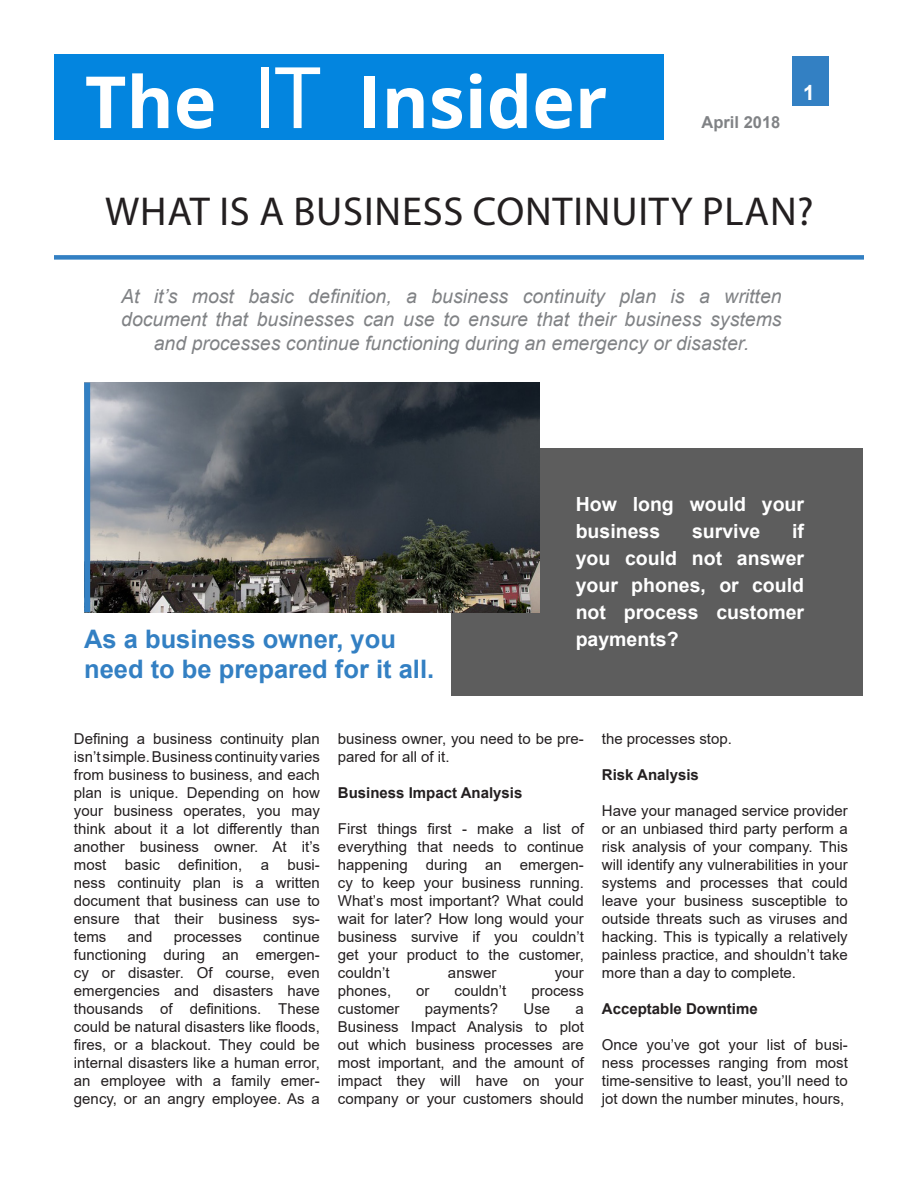
<style>
.page{position:relative;width:918px;height:1188px;background:#fff}
.page>*{position:absolute;margin:0;border:0;box-sizing:border-box;transform-origin:0 0}
.t1{font:700 72px "Open Sans";color:#fff}
.t2{font:40.5px "Myriad Pro";letter-spacing:.02em;color:#231f20}
.t3{font:700 25.5px/30.6px "Arial";color:#3380c3}
.t4{font:700 21px "Arial";color:#fff}
.t5{font:italic 19.5px/23.2px "Arial";color:#808285;text-align:center}
.t6{font:700 19.5px/27px "Arial";color:#fff}
.t7{font:700 16.5px "Arial";color:#808285}
.t8{font:15px/18px "Arial";color:#231f20;text-align:justify}
.t9{font:700 15px "Arial";color:#231f20}
.s1{font-family:"Myriad Pro";font-weight:400;font-size:90px}
</style>
<div class="page">
<div style="left:792px;top:56px;width:37px;height:50px;background:#3380c3"></div>
<div style="left:54px;top:255px;width:810px;height:5px;background:#3380c3"></div>
<div style="left:451px;top:448px;width:412px;height:248px;background:#5d5d5d"></div>
<img style="left:90px;top:383px;width:449px;height:229px">
<div style="left:84px;top:383px;width:6px;height:229px;background:#3380c3"></div>
<div style="left:54px;top:54px;width:609px;height:85px;background:#0385df"></div>
<p class="t1" style="left:85px;top:51px;width:524px">The <span class="s1">IT</span> Insider</p>
<p class="t7" style="left:702px;top:111px;width:80px">April 2018</p>
<p class="t4" style="left:804px;top:78px;width:11px">1</p>
<p class="t2" style="left:105px;top:186px;width:710px">WHAT IS A BUSINESS CONTINUITY PLAN?</p>
<p class="t5" style="left:121px;top:285px;width:662px">At it’s most basic definition, a business continuity plan is a written document that businesses can use to ensure that their business systems and processes continue functioning during an emergency or disaster.</p>
<p class="t3" style="left:84px;top:624px;width:352px">As a business owner, you need to be prepared for it all.</p>
<p class="t6" style="left:576px;top:491px;width:230px">How long would your business</p>
<p class="t6" style="left:576px;top:518px;width:230px;text-align:justify;text-indent:217px">if you could not answer your phones, or could not process customer payments?</p>
<p class="t6" style="left:692px;top:518px;width:70px">survive</p>
<p class="t8" style="left:74px;top:729px;width:247px">Defining a business continuity plan isn’t simple. Business continuity varies from business to business, and each plan is unique. Depending on how your business operates, you may think about it a lot differently than another business owner. At it’s most basic definition, a busi&shy;ness continuity plan is a written document that business can use to ensure that their business sys&shy;tems</p>
<p class="t8" style="left:74px;top:927px;width:247px;text-indent:189px">continue functioning during an emergen&shy;cy or disaster. Of course, even emergencies and disasters have thousands of definitions. These could be natural disasters like floods, fires, or a blackout. They could be internal disasters like a human error, an employee with a family emer&shy;gency, or an angry employee. As a</p>
<p class="t8" style="left:128px;top:927px;width:27px">and</p>
<p class="t8" style="left:174px;top:927px;width:70px">processes</p>
<p class="t8" style="left:338px;top:729px;width:247px">business owner, you need to be pre&shy;pared for all of it.</p>
<p class="t9" style="left:338px;top:782px;width:186px">Business Impact Analysis</p>
<p class="t8" style="left:338px;top:819px;width:247px">First things first - make a list of everything that needs to continue happening during an emergen&shy;cy to keep your business running.<br>What’s most important? What could wait for later? How long would your business survive if you couldn’t get your product to the customer, couldn’t</p>
<p class="t8" style="left:448px;top:963px;width:50px">answer</p>
<p class="t8" style="left:555px;top:963px;width:31px">your</p>
<p class="t8" style="left:338px;top:981px;width:55px">phones,</p>
<p class="t8" style="left:416px;top:981px;width:15px">or</p>
<p class="t8" style="left:455px;top:981px;width:53px">couldn’t</p>
<p class="t8" style="left:531px;top:981px;width:54px">process</p>
<p class="t8" style="left:338px;top:999px;width:63px">customer</p>
<p class="t8" style="left:425px;top:999px;width:75px">payments?</p>
<p class="t8" style="left:524px;top:999px;width:28px">Use</p>
<p class="t8" style="left:338px;top:999px;width:247px;text-indent:238px">a Business Impact Analysis to plot out which business processes are most important, and the amount of impact they will have on your company or your customers should</p>
<p class="t8" style="left:602px;top:729px;width:132px">the processes stop.</p>
<p class="t9" style="left:602px;top:764px;width:98px">Risk Analysis</p>
<p class="t8" style="left:602px;top:801px;width:247px">Have your managed service provider or an unbiased third party perform a risk analysis of your company. This will identify any vulnerabilities in your systems and processes that could leave your business susceptible to outside threats such as viruses and hacking. This is typically a relatively painless practice, and shouldn’t take more than a day to complete.</p>
<p class="t9" style="left:602px;top:998px;width:157px">Acceptable Downtime</p>
<p class="t8" style="left:602px;top:1035px;width:247px">Once you’ve got your list of busi&shy;ness processes ranging from most time-sensitive to least, you’ll need to jot down the number minutes, hours,</p>
</div>
